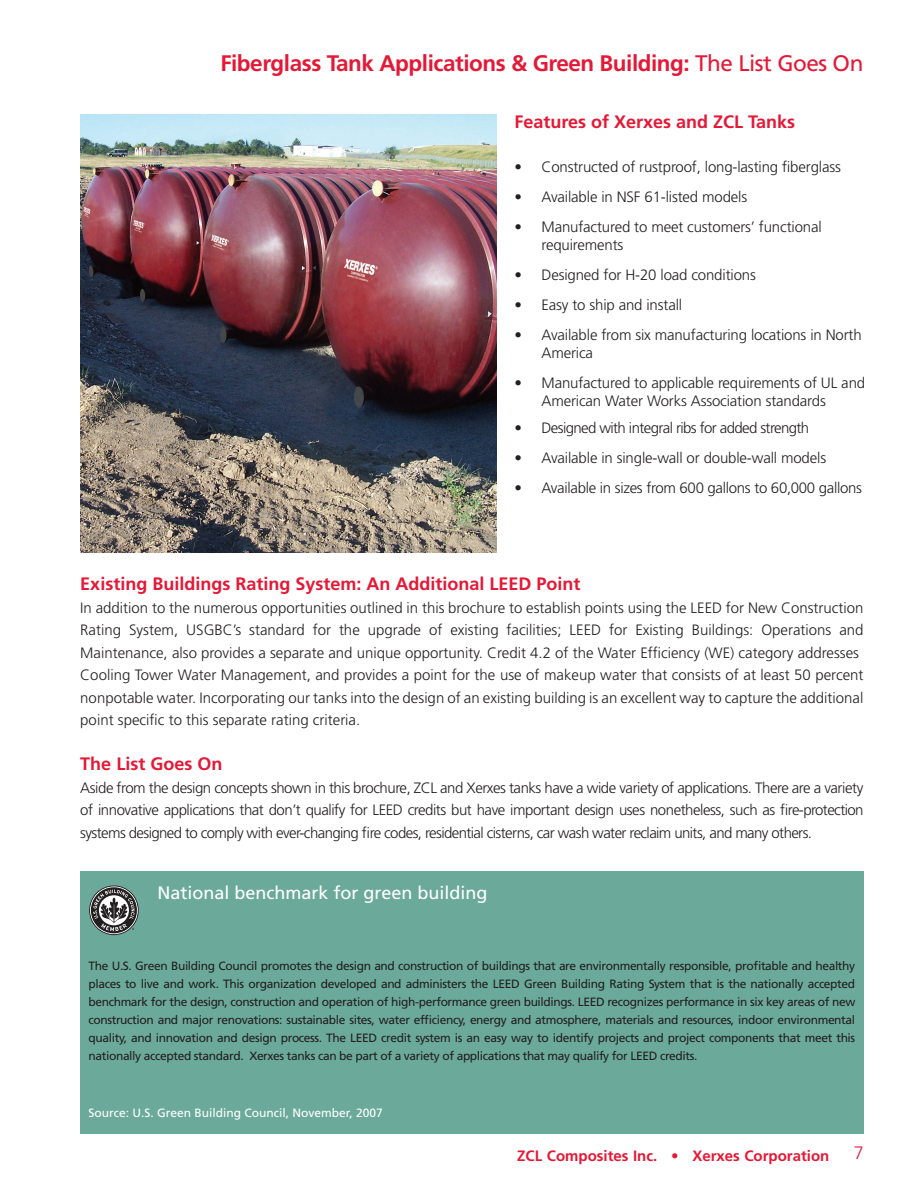
<style>
.page{position:relative;width:918px;height:1188px;background:#fff}
.page>*{position:absolute;margin:0;border:0;box-sizing:border-box;transform-origin:0 0}
.t1{font:700 22.5px "Frutiger LT Std";letter-spacing:-.02em;color:#e51836}
.t2{font:700 18px "Frutiger LT Std";color:#e51836}
.t3{font:18px "Frutiger LT Std";color:#fff}
.t4{font:300 18px "Frutiger LT Std";color:#e51836}
.t5{font:300 15px/22.5px "Frutiger LT Std";letter-spacing:-.01em;color:#231f20}
.t6{font:300 15px "Frutiger LT Std";letter-spacing:-.04em;color:#231f20}
.t7{font:700 15px "Frutiger LT Std";color:#e51836}
.t8{font:12px/18px "Frutiger LT Std";letter-spacing:-.03em;color:#231f20;text-align:justify}
.t9{font:12px "Frutiger LT Std";color:#fff}
.s1{font-weight:400}
</style>
<div class="page">
<img style="left:80px;top:114px;width:417px;height:439px">
<div style="left:80px;top:872px;width:784px;height:262px;background:#6baa9a"></div>
<svg style="left:89px;top:885px;width:50px;height:50px"></svg>
<p class="t1" style="left:220px;top:50px;width:645px">Fiberglass Tank Applications &amp; Green Building: <span class="s1">The List Goes On</span></p>
<p class="t2" style="left:514px;top:111px;width:282px">Features of Xerxes and ZCL Tanks</p>
<p class="t5" style="left:514px;top:156px;width:328px">• Constructed of rustproof, long-lasting fiberglass</p>
<p class="t5" style="left:514px;top:186px;width:234px">• Available in NSF 61-listed models</p>
<p class="t5" style="left:542px;top:218px;width:282px;line-height:18px;text-indent:-27px">• Manufactured to meet customers’ functional requirements</p>
<p class="t5" style="left:514px;top:264px;width:243px">• Designed for H-20 load conditions</p>
<p class="t5" style="left:514px;top:294px;width:169px">• Easy to ship and install</p>
<p class="t5" style="left:542px;top:326px;width:322px;line-height:18px;text-indent:-27px">• Available from six manufacturing locations in North<br>America</p>
<p class="t5" style="left:542px;top:374px;width:325px;line-height:18px;text-indent:-27px">• Manufactured to applicable requirements of UL and<br>American Water Works Association standards</p>
<p class="t6" style="left:514px;top:419px;width:296px">• Designed with integral ribs for added strength</p>
<p class="t5" style="left:514px;top:447px;width:313px">• Available in single-wall or double-wall models</p>
<p class="t5" style="left:514px;top:477px;width:349px">• Available in sizes from 600 gallons to 60,000 gallons</p>
<p class="t2" style="left:80px;top:573px;width:502px">Existing Buildings Rating System: An Additional LEED Point</p>
<p class="t5" style="left:80px;top:597px;width:785px">In addition to the numerous opportunities outlined in this brochure to establish points using the LEED for New Construction</p>
<p class="t5" style="left:80px;top:619px;width:785px">Rating System, USGBC’s standard for the upgrade of existing facilities; LEED for Existing Buildings: Operations and<br>Maintenance, also provides a separate and unique opportunity. Credit 4.2 of the Water Efficiency (WE) category addresses</p>
<p class="t5" style="left:80px;top:664px;width:785px;text-align:justify">Cooling Tower Water Management, and provides a point for the use of makeup water that consists of at least 50 percent nonpotable water. Incorporating our tanks into the design of an existing building is an excellent way to capture the additional point specific to this separate rating criteria.</p>
<p class="t2" style="left:80px;top:753px;width:144px">The List Goes On</p>
<p class="t5" style="left:80px;top:777px;width:785px;text-align:justify">Aside from the design concepts shown in this brochure, ZCL and Xerxes tanks have a wide variety of applications. There are a variety of innovative applications that don’t qualify for LEED credits but have important design uses nonetheless, such as fire-protection systems designed to comply with ever-changing fire codes, residential cisterns, car wash water reclaim units, and many others.</p>
<p class="t3" style="left:158px;top:882px;width:332px">National benchmark for green building</p>
<p class="t8" style="left:88px;top:957px;width:768px">The U.S. Green Building Council promotes the design and construction of buildings that are environmentally responsible, profitable and healthy places to live and work. This organization developed and administers the LEED Green Building Rating System that is the nationally accepted benchmark for the design, construction and operation of high-performance green buildings. LEED recognizes performance in six key areas of new construction and major renovations: sustainable sites, water efficiency, energy and atmosphere, materials and resources, indoor environmental quality, and innovation and design process. The LEED credit system is an easy way to identify projects and project components that meet this nationally accepted standard. Xerxes tanks can be part of a variety of applications that may qualify for LEED credits.</p>
<p class="t9" style="left:88px;top:1106px;width:296px">Source: U.S. Green Building Council, November, 2007</p>
<p class="t7" style="left:517px;top:1147px;width:314px">ZCL Composites Inc. • Xerxes Corporation</p>
<p class="t4" style="left:854px;top:1143px;width:12px">7</p>
</div>
